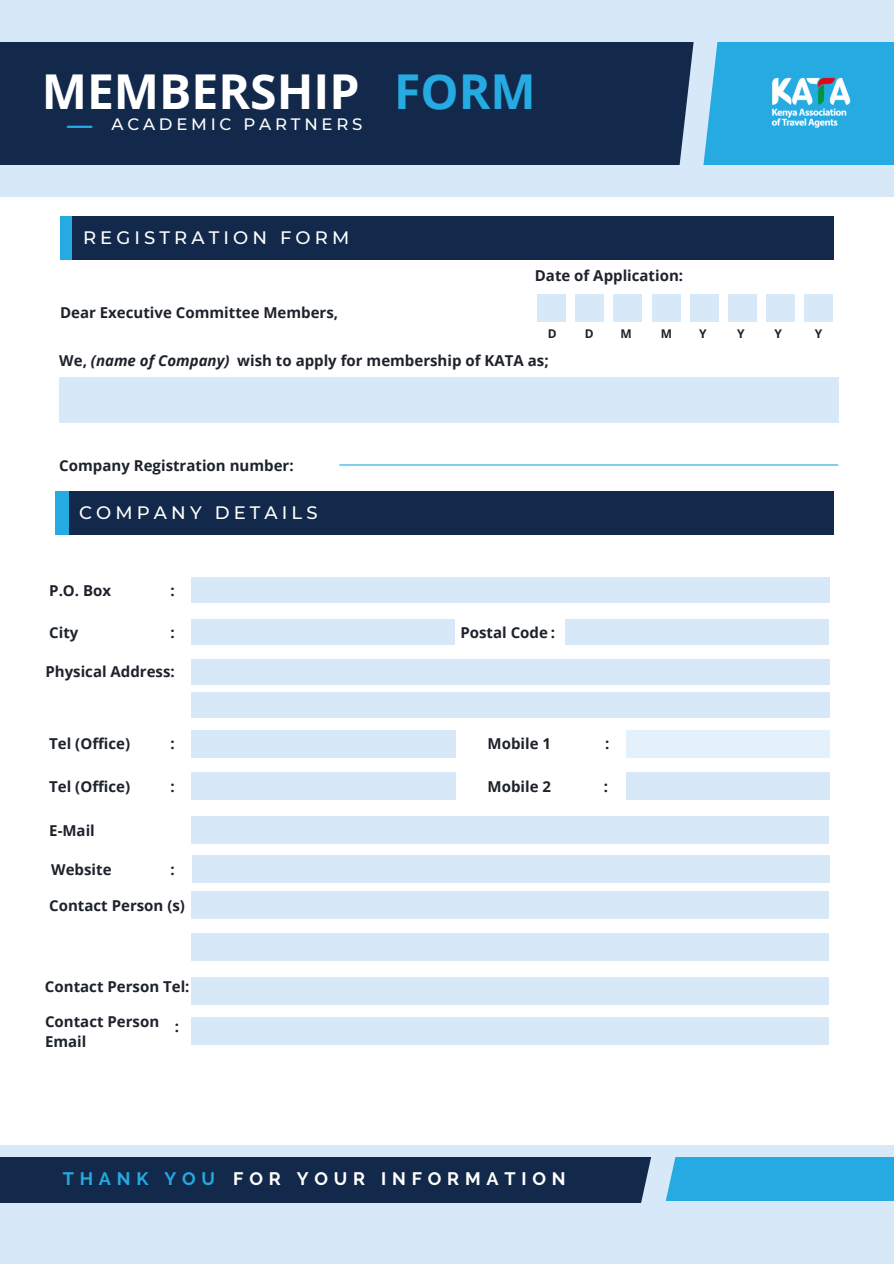
<style>
.page{position:relative;width:894px;height:1264px;background:#fff}
.page>*{position:absolute;margin:0;border:0;box-sizing:border-box;transform-origin:0 0}
.t1{font:700 48px "Open Sans";color:#fff}
.t2{font:700 48px "Open Sans";color:#25aae1}
.t3{font:500 18px "Montserrat";letter-spacing:.23em;color:#fff}
.t4{font:700 18px "Raleway";letter-spacing:.32em;color:#fff}
.t5{font:700 18px "Raleway";letter-spacing:.32em;color:#25aae1}
.t6{font:500 16.5px "Montserrat";letter-spacing:.23em;color:#fff}
.t7{font:700 15px/20.2px "Open Sans";color:#1e232b}
.t8{font:italic 700 15px "Open Sans";color:#1e232b}
.t9{font:700 12px "Open Sans";color:#1e232b}
.s1{font-style:normal}
</style>
<div class="page">
<div style="left:59px;top:377px;width:779px;height:45px;background:#d7e9f8"></div>
<div style="left:191px;top:577px;width:638px;height:26px;background:#d7e9f8"></div>
<div style="left:191px;top:619px;width:263px;height:26px;background:#d7e9f8"></div>
<div style="left:191px;top:658px;width:638px;height:26px;background:#d7e9f8"></div>
<div style="left:191px;top:730px;width:264px;height:27px;background:#d7e9f8"></div>
<div style="left:191px;top:772px;width:264px;height:28px;background:#d7e9f8"></div>
<div style="left:191px;top:816px;width:637px;height:27px;background:#d7e9f8"></div>
<div style="left:626px;top:730px;width:203px;height:27px;background:#e4f0fa"></div>
<div style="left:626px;top:772px;width:203px;height:28px;background:#d7e9f8"></div>
<div style="left:60px;top:216px;width:18px;height:44px;background:#25aae1"></div>
<div style="left:72px;top:216px;width:761px;height:44px;background:#13294b"></div>
<div style="left:0;top:1144px;width:893px;height:119px;background:#d7e9f8"></div>
<div style="left:0;top:1156px;width:656px;height:45px;background:#13294b"></div>
<div style="left:653px;top:1156px;width:240px;height:44px;background:#25aae1"></div>
<svg style="left:624px;top:1144px;width:68px;height:59px"></svg>
<div style="left:56px;top:491px;width:30px;height:44px;background:#25aae1"></div>
<div style="left:69px;top:491px;width:764px;height:44px;background:#13294b"></div>
<div style="left:537px;top:295px;width:28px;height:27px;background:#d7e9f8"></div>
<div style="left:575px;top:295px;width:28px;height:27px;background:#d7e9f8"></div>
<div style="left:613px;top:295px;width:28px;height:27px;background:#d7e9f8"></div>
<div style="left:652px;top:295px;width:28px;height:27px;background:#d7e9f8"></div>
<div style="left:690px;top:295px;width:28px;height:27px;background:#d7e9f8"></div>
<div style="left:728px;top:295px;width:28px;height:27px;background:#d7e9f8"></div>
<div style="left:766px;top:295px;width:28px;height:27px;background:#d7e9f8"></div>
<div style="left:804px;top:295px;width:28px;height:27px;background:#d7e9f8"></div>
<hr style="left:339px;top:464px;width:498px;height:1px;background:#25aae1">
<div style="left:564px;top:619px;width:264px;height:26px;background:#d7e9f8"></div>
<div style="left:191px;top:692px;width:638px;height:26px;background:#d7e9f8"></div>
<div style="left:192px;top:855px;width:637px;height:27px;background:#d7e9f8"></div>
<div style="left:191px;top:891px;width:637px;height:27px;background:#d7e9f8"></div>
<div style="left:191px;top:933px;width:637px;height:27px;background:#d7e9f8"></div>
<div style="left:191px;top:977px;width:637px;height:27px;background:#d7e9f8"></div>
<div style="left:191px;top:1017px;width:637px;height:27px;background:#d7e9f8"></div>
<div style="left:0;top:0;width:893px;height:196px;background:#d7e9f8"></div>
<div style="left:0;top:42px;width:698px;height:123px;background:#13294b"></div>
<hr style="left:68px;top:126px;width:23px;height:2px;background:#25aae1">
<div style="left:698px;top:42px;width:195px;height:123px;background:#25aae1"></div>
<svg style="left:664px;top:42px;width:69px;height:155px"></svg>
<img style="left:729px;top:53px;width:122px;height:96px">
<p class="t1" style="left:42px;top:57px;width:319px">MEMBERSHIP</p>
<p class="t6" style="left:111px;top:114px;width:252px">ACADEMIC PARTNERS</p>
<p class="t2" style="left:394px;top:57px;width:143px">FORM</p>
<p class="t3" style="left:83px;top:226px;width:268px">REGISTRATION FORM</p>
<p class="t7" style="left:534px;top:265px;width:150px">Date of Application:</p>
<p class="t7" style="left:60px;top:302px;width:279px">Dear Executive Committee Members,</p>
<p class="t7" style="left:237px;top:349px;width:313px">wish to apply for membership of KATA as;</p>
<p class="t9" style="left:547px;top:325px;width:10px">D</p>
<p class="t9" style="left:584px;top:325px;width:10px">D</p>
<p class="t9" style="left:620px;top:325px;width:13px">M</p>
<p class="t9" style="left:660px;top:325px;width:13px">M</p>
<p class="t9" style="left:698px;top:325px;width:9px">Y</p>
<p class="t9" style="left:736px;top:325px;width:9px">Y</p>
<p class="t9" style="left:774px;top:325px;width:9px">Y</p>
<p class="t9" style="left:814px;top:325px;width:9px">Y</p>
<p class="t8" style="left:59px;top:349px;width:172px"><span class="s1">We,</span> (name of Company)</p>
<p class="t7" style="left:59px;top:455px;width:236px">Company Registration number:</p>
<p class="t3" style="left:79px;top:501px;width:240px">COMPANY DETAILS</p>
<p class="t7" style="left:49px;top:579px;width:63px">P.O. Box</p>
<p class="t7" style="left:49px;top:622px;width:31px">City</p>
<p class="t7" style="left:45px;top:661px;width:131px">Physical Address:</p>
<p class="t7" style="left:170px;top:579px;width:6px">:</p>
<p class="t7" style="left:170px;top:622px;width:6px">:</p>
<p class="t7" style="left:49px;top:733px;width:82px">Tel (Office)</p>
<p class="t7" style="left:49px;top:776px;width:82px">Tel (Office)</p>
<p class="t7" style="left:49px;top:819px;width:47px">E-Mail</p>
<p class="t7" style="left:51px;top:858px;width:62px">Website</p>
<p class="t7" style="left:170px;top:733px;width:6px">:</p>
<p class="t7" style="left:170px;top:776px;width:6px">:</p>
<p class="t7" style="left:170px;top:858px;width:6px">:</p>
<p class="t7" style="left:49px;top:895px;width:137px">Contact Person (s)</p>
<p class="t7" style="left:45px;top:976px;width:146px">Contact Person Tel:</p>
<p class="t7" style="left:45px;top:1010px;width:116px">Contact Person<br>Email</p>
<p class="t7" style="left:175px;top:1016px;width:6px">:</p>
<p class="t7" style="left:460px;top:622px;width:96px">Postal Code :</p>
<p class="t7" style="left:487px;top:733px;width:65px">Mobile 1</p>
<p class="t7" style="left:487px;top:776px;width:65px">Mobile 2</p>
<p class="t7" style="left:605px;top:733px;width:6px">:</p>
<p class="t7" style="left:603px;top:776px;width:6px">:</p>
<p class="t5" style="left:63px;top:1167px;width:154px">THANK YOU</p>
<p class="t4" style="left:233px;top:1167px;width:334px">FOR YOUR INFORMATION</p>
</div>
